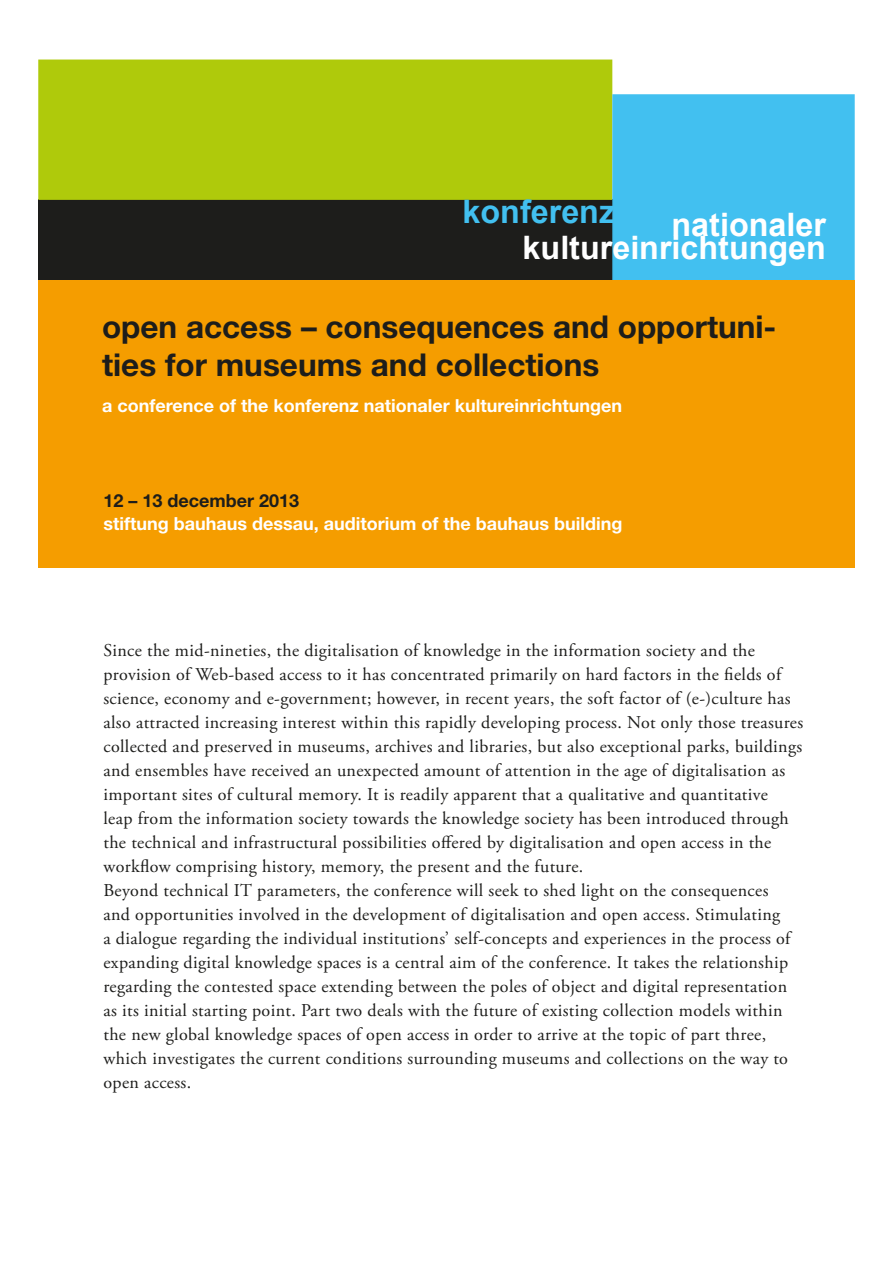
<style>
.page{position:relative;width:893px;height:1263px;background:#fff}
.page>*{position:absolute;margin:0;border:0;box-sizing:border-box;transform-origin:0 0}
.t1{font:700 32.25px/22.8px "Arial";color:#fff;text-align:right}
.t2{font:700 32.25px "Arial";color:#42c0f0}
.t3{font:700 31.5px/37.8px "Helvetica Neue LT Std";color:#1d1d1b}
.t4{font:18px/24px "Adobe Garamond Pro";letter-spacing:.02em;color:#1d1d1b}
.t5{font:700 18px "Helvetica Neue LT Std";color:#fff}
.t6{font:700 18px "Helvetica Neue LT Std";color:#1d1d1b}
</style>
<div class="page">
<div style="left:38px;top:200px;width:583px;height:80px;background:#1d1d1b"></div>
<div style="left:38px;top:60px;width:574px;height:140px;background:#afca0b;border:2px solid #afca0b"></div>
<div style="left:612px;top:94px;width:243px;height:216px;background:#42c0f0;border:2px solid #42c0f0"></div>
<div style="left:38px;top:280px;width:817px;height:288px;background:#f59d00"></div>
<h1 class="t2" style="left:463px;top:191px;width:154px">konferenz</h1>
<h1 class="t1" style="left:523px;top:214px;width:305px">nationaler kultureinrichtungen</h1>
<p class="t3" style="left:102px;top:307px;width:676px">open access – consequences and opportuni&shy;ties for museums and collections</p>
<p class="t5" style="left:102px;top:394px;width:522px">a conference of the konferenz nationaler kultureinrichtungen</p>
<p class="t6" style="left:103px;top:489px;width:197px">12 – 13 december 2013</p>
<p class="t5" style="left:103px;top:513px;width:520px">stiftung bauhaus dessau, auditorium of the bauhaus building</p>
<p class="t4" style="left:103px;top:639px;width:701px">Since the mid-nineties, the digitalisation of knowledge in the information society and the provision of Web-based access to it has concentrated primarily on hard factors in the fields of science, economy and e-government; however, in recent years, the soft factor of (e-)culture has also attracted increasing interest within this rapidly developing process. Not only those treasures collected and preserved in museums, archives and libraries, but also exceptional parks, buildings and ensembles have received an unexpected amount of attention in the age of digitalisation as important sites of cultural memory. It is readily apparent that a qualitative and quantitative<br>leap from the information society towards the knowledge society has been introduced through the technical and infrastructural possibilities offered by digitalisation and open access in the workflow comprising history, memory, the present and the future.</p>
<p class="t4" style="left:103px;top:879px;width:689px">Beyond technical IT parameters, the conference will seek to shed light on the consequences and opportunities involved in the development of digitalisation and open access. Stimulating a dialogue regarding the individual institutions’ self-concepts and experiences in the process of expanding digital knowledge spaces is a central aim of the conference. It takes the relationship regarding the contested space extending between the poles of object and digital representation as its initial starting point. Part two deals with the future of existing collection models within the new global knowledge spaces of open access in order to arrive at the topic of part three, which investigates the current conditions surrounding museums and collections on the way to open access.</p>
</div>
